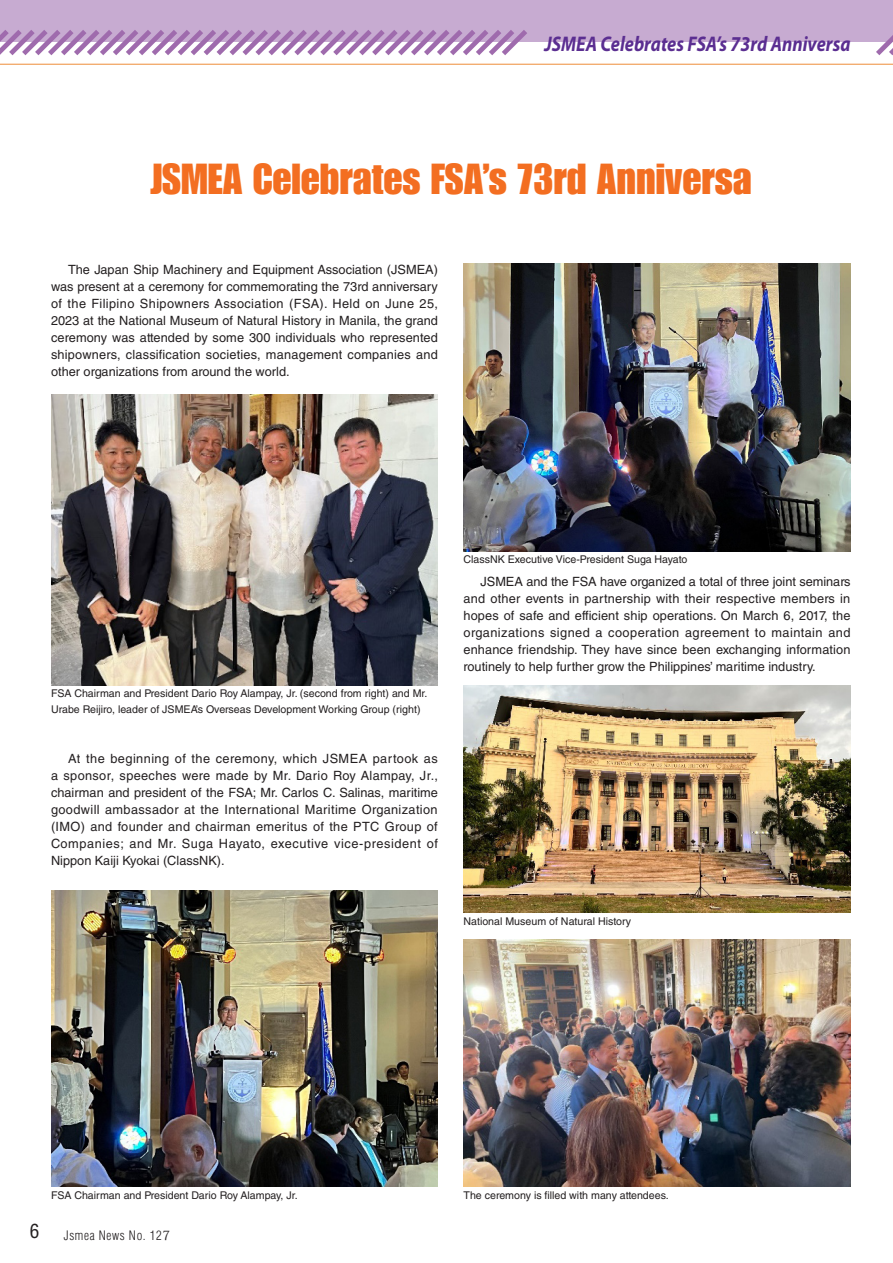
<style>
.page{position:relative;width:893px;height:1263px;background:#fff}
.page>*{position:absolute;margin:0;border:0;box-sizing:border-box;transform-origin:0 0}
.t1{font:42.45px "Impact LT Std";color:#f36e21}
.t2{font:italic 700 21.3px "Myriad Pro";color:#5b2e91;scale:.86 1}
.t3{font:condensed 19.2px "Helvetica LT Std";color:#231f20}
.t4{font:12.75px/17px "Helvetica LT Std";color:#231f20;text-align:justify}
.t5{font:300 condensed 12.75px "Helvetica LT Std";letter-spacing:.05em;color:#231f20}
.t6{font:10.65px/15.9px "Helvetica LT Std";color:#231f20}
.s1{font-family:"Koz Min Pr 6 N";font-weight:400;font-stretch:normal}
</style>
<div class="page">
<div style="left:0;top:0;width:893px;height:42px;background:#c7abd1"></div>
<hr style="left:0;top:64px;width:893px;height:1px;background:#ee8d39">
<svg style="left:0;top:30px;width:527px;height:26px"></svg>
<svg style="left:876px;top:35px;width:17px;height:21px"></svg>
<img style="left:51px;top:395px;width:387px;height:291px">
<img style="left:51px;top:890px;width:387px;height:297px">
<img style="left:463px;top:264px;width:387px;height:288px">
<img style="left:463px;top:686px;width:387px;height:227px">
<img style="left:463px;top:940px;width:387px;height:247px">
<h2 class="t2" style="left:545px;top:32px;width:357px">JSMEA Celebrates FSA’s 73rd Anniversa</h2>
<h1 class="t1" style="left:150px;top:154px;width:604px">JSMEA Celebrates FSA’s 73rd Anniversa</h1>
<p class="t4" style="left:51px;top:261px;width:389px;text-indent:17px">The Japan Ship Machinery and Equipment Association (JSMEA) was present at a ceremony for commemorating the 73rd anniversary of the Filipino Shipowners Association (FSA). Held on June 25, 2023 at the National Museum of Natural History in Manila, the grand ceremony was attended by some 300 individuals who represented shipowners, classification societies, management companies and other organizations from around the world.</p>
<p class="t6" style="left:51px;top:685px;width:378px">FSA Chairman and President Dario Roy Alampay, Jr. (second from right) and Mr.<br>Urabe Reijiro, leader of JSMEA’s Overseas Development Working Group (right)</p>
<p class="t4" style="left:51px;top:750px;width:389px;text-indent:17px">At the beginning of the ceremony, which JSMEA partook as a sponsor, speeches were made by Mr. Dario Roy Alampay, Jr., chairman and president of the FSA; Mr. Carlos C. Salinas, maritime goodwill ambassador at the International Maritime Organization (IMO) and founder and chairman emeritus of the PTC Group of Companies; and Mr. Suga Hayato, executive vice-president of Nippon Kaiji Kyokai (ClassNK).</p>
<p class="t6" style="left:463px;top:552px;width:225px">ClassNK Executive Vice-President Suga Hayato</p>
<p class="t4" style="left:463px;top:573px;width:389px;text-indent:17px">JSMEA and the FSA have organized a total of three joint seminars and other events in partnership with their respective members in hopes of safe and efficient ship operations. On March 6, 2017, the organizations signed a cooperation agreement to maintain and enhance friendship. They have since been exchanging information routinely to help further grow the Philippines’ maritime industry.</p>
<p class="t6" style="left:463px;top:913px;width:169px">National Museum of Natural History</p>
<p class="t6" style="left:51px;top:1187px;width:248px">FSA Chairman and President Dario Roy Alampay, Jr.</p>
<h3 class="t3" style="left:30px;top:1219px;width:11px">6</h3>
<p class="t5" style="left:64px;top:1227px;width:108px">Jsmea News No. 12<span class="s1">7</span></p>
<p class="t6" style="left:463px;top:1187px;width:207px">The ceremony is filled with many attendees.</p>
</div>
